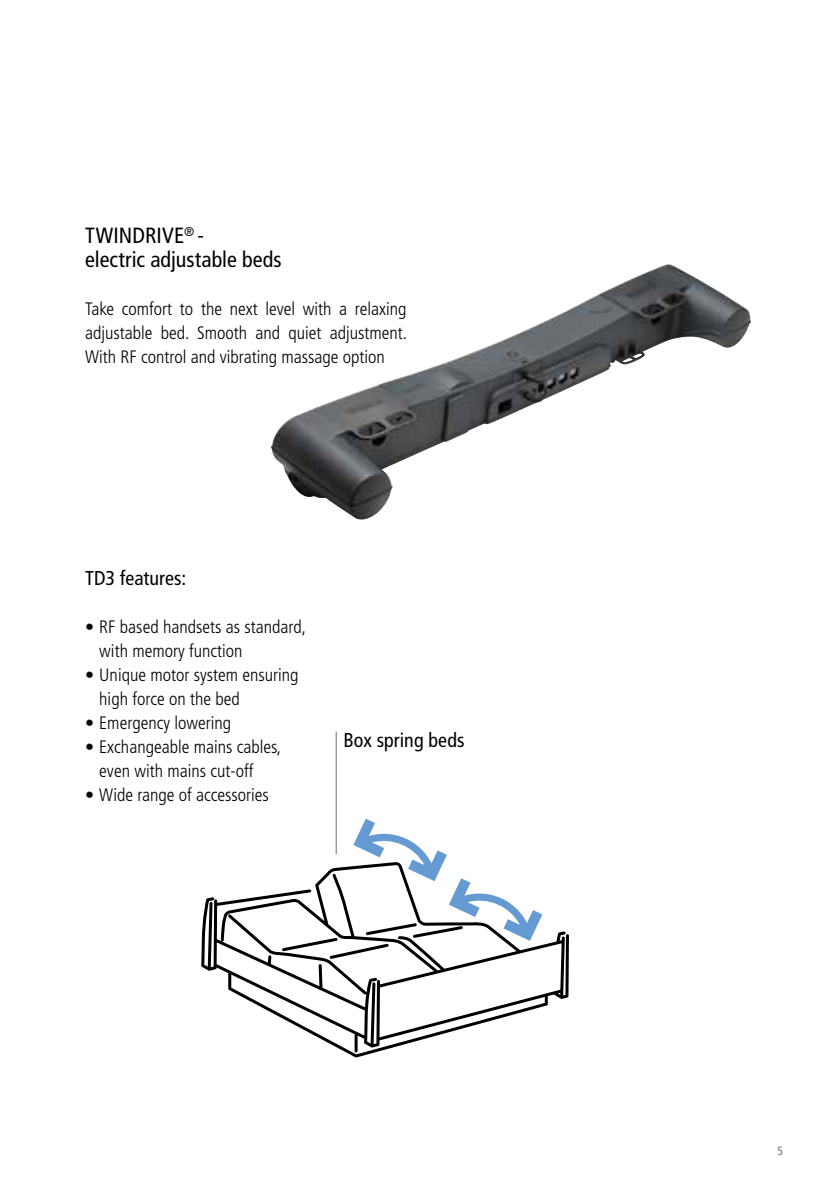
<style>
.page{position:relative;width:840px;height:1191px;background:#fff}
.page>*{position:absolute;margin:0;border:0;box-sizing:border-box;transform-origin:0 0}
.t1{font:condensed 22px/24px "Frutiger LT Pro";color:#000}
.t2{font:condensed 20px "Frutiger LT Pro";color:#000}
.t3{font:300 condensed 18px/24px "Frutiger LT Pro";color:#000}
.t4{font:condensed 12px "Frutiger LT Pro";color:#6d6e71}
</style>
<div class="page">
<svg style="left:201px;top:893px;width:367px;height:164px"></svg>
<svg style="left:282px;top:818px;width:260px;height:141px"></svg>
<img style="left:270px;top:265px;width:393px;height:254px">
<hr style="left:335px;top:731px;width:1px;height:123px;background:#6d6e71">
<p class="t1" style="left:85px;top:224px;width:198px">TWINDRIVE<sup>®</sup> -<br>electric adjustable beds</p>
<p class="t3" style="left:85px;top:297px;width:323px;text-align:justify">Take comfort to the next level with a relaxing adjustable bed. Smooth and quiet adjustment.<br>With RF control and vibrating massage option</p>
<p class="t2" style="left:85px;top:566px;width:103px">TD3 features:</p>
<p class="t3" style="left:99px;top:615px;width:208px;text-indent:-14px">• RF based handsets as standard, with memory function</p>
<p class="t3" style="left:99px;top:663px;width:201px;text-indent:-14px">• Unique motor system ensuring high force on the bed</p>
<p class="t3" style="left:85px;top:711px;width:147px">• Emergency lowering</p>
<p class="t3" style="left:99px;top:735px;width:183px;text-indent:-14px">• Exchangeable mains cables, even with mains cut-off</p>
<p class="t3" style="left:85px;top:783px;width:185px">• Wide range of accessories</p>
<p class="t2" style="left:343px;top:728px;width:122px">Box spring beds</p>
<p class="t4" style="left:777px;top:1143px;width:7px">5</p>
</div>
